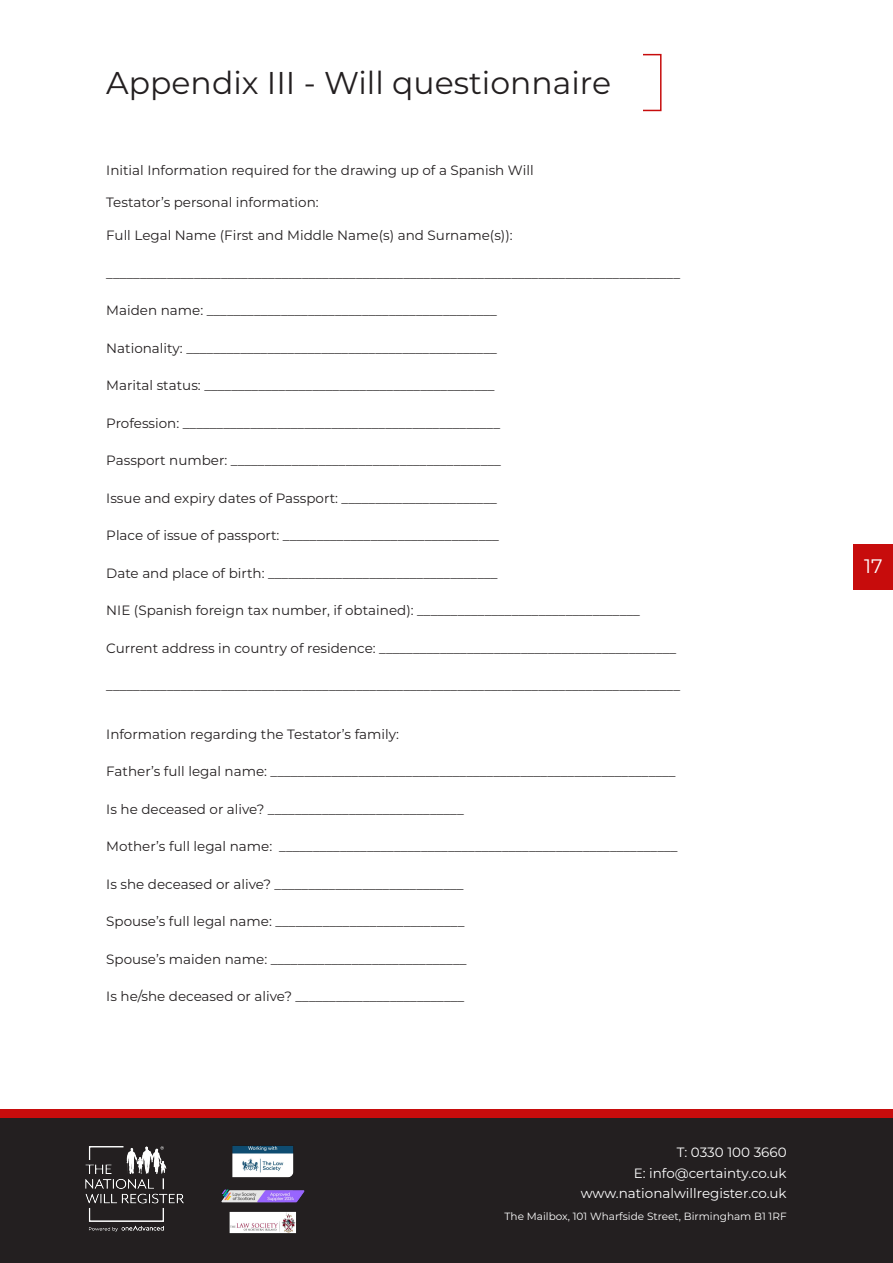
<style>
.page{position:relative;width:893px;height:1263px;background:#fff}
.page>*{position:absolute;margin:0;border:0;box-sizing:border-box;transform-origin:0 0}
.page_number{font:31.5px "Montserrat";color:#231f20}
.t1{font:19.5px "Montserrat";color:#fff}
.page_number-2{font:13.5px "Montserrat";color:#231f20}
.t2{font:13.5px/20.4px "Montserrat";color:#fff;text-align:right}
.t3{font:10.5px "Montserrat";color:#fff}
</style>
<div class="page">
<div style="left:854px;top:544px;width:39px;height:45px;background:#c70c0c"></div>
<div style="left:0;top:1117px;width:893px;height:146px;background:#231f20"></div>
<div style="left:0;top:1109px;width:893px;height:8px;background:#c70c0c"></div>
<div style="left:551px;top:54px;width:110px;height:57px;border:2px solid #c70c0c"></div>
<div style="left:525px;top:36px;width:118px;height:87px;background:#fff"></div>
<img style="left:85px;top:1145px;width:220px;height:89px">
<p class="page_number" style="left:106px;top:62px;width:506px">Appendix III - Will questionnaire</p>
<p class="page_number-2" style="left:106px;top:161px;width:429px">Initial Information required for the drawing up of a Spanish Will</p>
<p class="page_number-2" style="left:106px;top:193px;width:214px">Testator’s personal information:</p>
<p class="page_number-2" style="left:106px;top:226px;width:408px">Full Legal Name (First and Middle Name(s) and Surname(s)):</p>
<p class="page_number-2" style="left:106px;top:263px;width:575px">_____________________________________________________________________________________</p>
<p class="page_number-2" style="left:106px;top:301px;width:392px">Maiden name: ___________________________________________</p>
<p class="page_number-2" style="left:106px;top:338px;width:392px">Nationality: ______________________________________________</p>
<p class="page_number-2" style="left:106px;top:376px;width:390px">Marital status: ___________________________________________</p>
<p class="page_number-2" style="left:106px;top:413px;width:395px">Profession: _______________________________________________</p>
<p class="page_number-2" style="left:106px;top:451px;width:396px">Passport number: ________________________________________</p>
<p class="page_number-2" style="left:106px;top:488px;width:392px">Issue and expiry dates of Passport: _______________________</p>
<p class="page_number-2" style="left:106px;top:526px;width:394px">Place of issue of passport: ________________________________</p>
<p class="page_number-2" style="left:106px;top:563px;width:393px">Date and place of birth: __________________________________</p>
<p class="page_number-2" style="left:106px;top:601px;width:535px">NIE (Spanish foreign tax number, if obtained): _________________________________</p>
<p class="page_number-2" style="left:106px;top:639px;width:571px">Current address in country of residence: ____________________________________________</p>
<p class="page_number-2" style="left:106px;top:676px;width:575px">_____________________________________________________________________________________</p>
<p class="page_number-2" style="left:106px;top:725px;width:294px">Information regarding the Testator’s family:</p>
<p class="page_number-2" style="left:106px;top:762px;width:571px">Father’s full legal name: ____________________________________________________________</p>
<p class="page_number-2" style="left:106px;top:800px;width:359px">Is he deceased or alive? _____________________________</p>
<p class="page_number-2" style="left:106px;top:837px;width:573px">Mother’s full legal name: ___________________________________________________________</p>
<p class="page_number-2" style="left:106px;top:875px;width:359px">Is she deceased or alive? ____________________________</p>
<p class="page_number-2" style="left:106px;top:912px;width:360px">Spouse’s full legal name: ____________________________</p>
<p class="page_number-2" style="left:106px;top:950px;width:362px">Spouse’s maiden name: _____________________________</p>
<p class="page_number-2" style="left:106px;top:987px;width:359px">Is he/she deceased or alive? _________________________</p>
<p class="t2" style="left:581px;top:1142px;width:207px">T: 0330 100 3660<br>E: info@certainty.co.uk www.nationalwillregister.co.uk</p>
<p class="t3" style="left:505px;top:1208px;width:284px">The Mailbox, 101 Wharfside Street, Birmingham B1 1RF</p>
<h2 class="t1" style="left:864px;top:553px;width:20px">17</h2>
</div>
